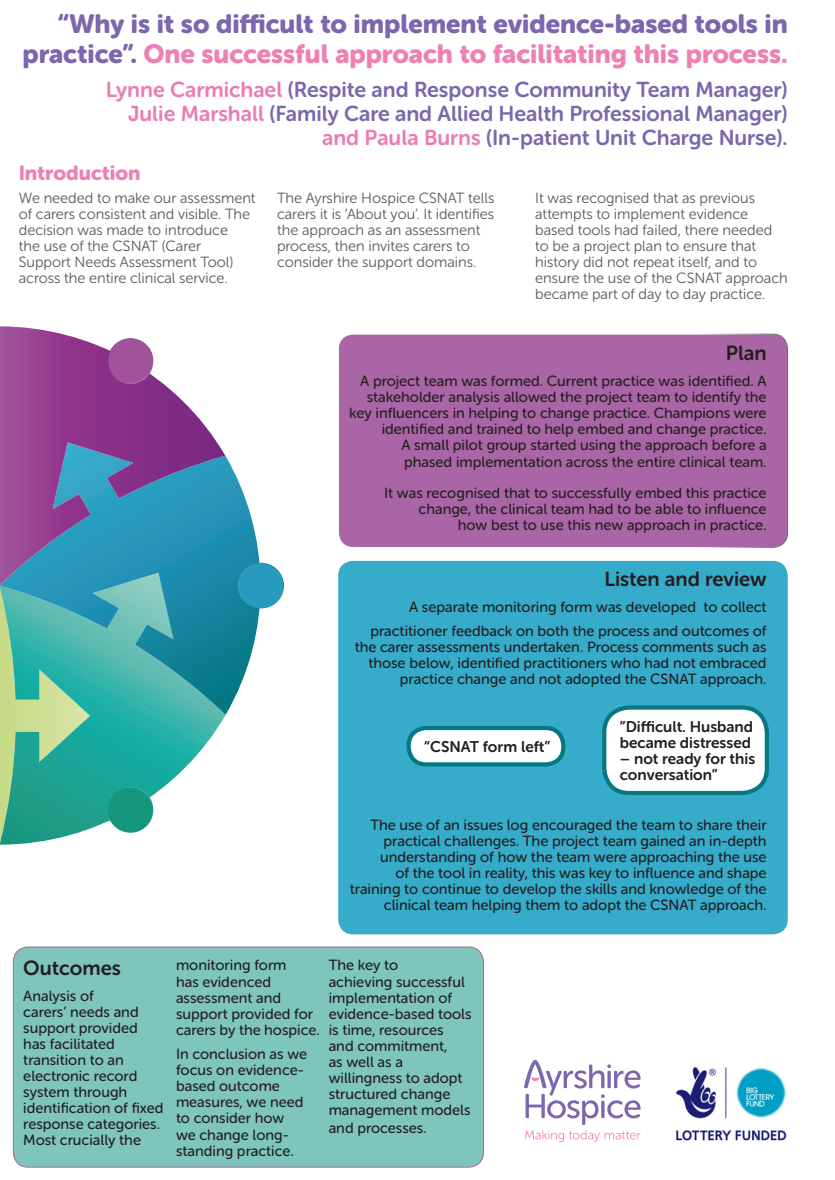
<style>
.page{position:relative;width:835px;height:1180px;background:#fff}
.page>*{position:absolute;margin:0;border:0;box-sizing:border-box;transform-origin:0 0}
.t1{font:26.21px/30px "Museo Sans Rounded 900";color:#7a67ae;text-align:right}
.Stand_First{font:21.45px/23.8px "Museo Sans Rounded 700";color:#7a67ae;text-align:right}
.t2{font:20.3px "Museo Sans Rounded 700";color:#231f20}
.t3{font:20.3px "Museo Sans Rounded 900";color:#ef80b2}
.t4{font:15.4px/16.1px "Museo Sans Rounded 700";color:#231f20}
.t5{font:14.7px/16.1px "Museo Sans Rounded 500";color:#231f20;text-align:right}
.t6{font:14.7px/16.1px "Museo Sans Rounded 300";color:#57585a}
.s1{color:#ef80b2}
.s2{color:#ea7caf}
</style>
<div class="page">
<svg style="left:0;top:715px;width:226px;height:129px"></svg>
<svg style="left:0;top:455px;width:264px;height:260px;background:#52afae"></svg>
<svg style="left:0;top:326px;width:225px;height:259px;background:#7977ad"></svg>
<svg style="left:104px;top:787px;width:53px;height:49px"></svg>
<svg style="left:238px;top:563px;width:46px;height:45px"></svg>
<svg style="left:104px;top:338px;width:53px;height:49px"></svg>
<div style="left:13px;top:947px;width:470px;height:220px;background:#7ec6bc;border-radius:15px"></div>
<div style="left:13px;top:946px;width:470px;height:221px;border:1px solid #a863a4;border-radius:15px"></div>
<div style="left:338px;top:334px;width:449px;height:213px;background:#aa65a6;border-radius:15px"></div>
<div style="left:338px;top:334px;width:449px;height:213px;border:1px solid #fff;border-radius:15px"></div>
<div style="left:338px;top:561px;width:449px;height:373px;background:#36abca;border-radius:15px"></div>
<div style="left:108px;top:338px;width:45px;height:45px;background:#a0539b;border-radius:50%"></div>
<div style="left:239px;top:563px;width:45px;height:45px;background:#279abd;border-radius:50%"></div>
<div style="left:107px;top:787px;width:45px;height:45px;background:#15977e;border-radius:50%"></div>
<div style="left:408px;top:728px;width:155px;height:36px;background:#fff;border-radius:18px"></div>
<div style="left:406px;top:726px;width:159px;height:40px;border:4px solid #077883;border-radius:18px"></div>
<div style="left:604px;top:707px;width:162px;height:86px;background:#fff;border-radius:25px"></div>
<div style="left:602px;top:705px;width:166px;height:90px;border:4px solid #077883;border-radius:25px"></div>
<svg style="left:524px;top:1059px;width:116px;height:83px"></svg>
<img style="left:676px;top:1067px;width:111px;height:74px">
<p class="t1" style="left:22px;top:9px;width:766px">“Why is it so difficult to implement evidence-based tools in practice”. <span class="s1">One successful approach to facilitating this process.</span></p>
<p class="Stand_First" style="left:106px;top:78px;width:683px"><span class="s2">Lynne Carmichael</span> (Respite and Response Community Team Manager)<br><span class="s2">Julie Marshall</span> (Family Care and Allied Health Professional Manager) <span class="s2">and Paula Burns</span> (In-patient Unit Charge Nurse).</p>
<p class="t3" style="left:19px;top:162px;width:123px">Introduction</p>
<p class="t6" style="left:19px;top:190px;width:238px">We needed to make our assessment of carers consistent and visible. The decision was made to introduce<br>the use of the CSNAT (Carer<br>Support Needs Assessment Tool) across the entire clinical service.</p>
<p class="t6" style="left:277px;top:190px;width:219px">The Ayrshire Hospice CSNAT tells carers it is ‘About you’. It identifies the approach as an assessment process, then invites carers to consider the support domains.</p>
<p class="t6" style="left:535px;top:190px;width:254px">It was recognised that as previous attempts to implement evidence based tools had failed, there needed to be a project plan to ensure that history did not repeat itself, and to ensure the use of the CSNAT approach became part of day to day practice.</p>
<p class="t2" style="left:725px;top:342px;width:42px">Plan</p>
<p class="t5" style="left:349px;top:373px;width:419px">A project team was formed. Current practice was identified. A stakeholder analysis allowed the project team to identify the key influencers in helping to change practice. Champions were identified and trained to help embed and change practice.<br>A small pilot group started using the approach before a<br>phased implementation across the entire clinical team.</p>
<p class="t5" style="left:384px;top:485px;width:384px">It was recognised that to successfully embed this practice change, the clinical team had to be able to influence<br>how best to use this new approach in practice.</p>
<p class="t2" style="left:604px;top:567px;width:164px">Listen and review</p>
<p class="t5" style="left:370px;top:595px;width:398px;line-height:23.8px">A separate monitoring form was developed to collect practitioner feedback on both the process and outcomes of</p>
<p class="t5" style="left:354px;top:639px;width:413px">the carer assessments undertaken. Process comments such as those below, identified practitioners who had not embraced practice change and not adopted the CSNAT approach.</p>
<p class="t4" style="left:424px;top:739px;width:128px">“CSNAT form left”</p>
<p class="t4" style="left:619px;top:718px;width:135px">”Difficult. Husband became distressed</p>
<p class="t4" style="left:619px;top:750px;width:137px">– not ready for this conversation”</p>
<p class="t5" style="left:350px;top:816px;width:418px">The use of an issues log encouraged the team to share their practical challenges. The project team gained an in-depth understanding of how the team were approaching the use<br>of the tool in reality, this was key to influence and shape training to continue to develop the skills and knowledge of the clinical team helping them to adopt the CSNAT approach.</p>
<p class="t2" style="left:23px;top:956px;width:99px">Outcomes</p>
<p class="t5" style="left:23px;top:987px;width:142px;text-align:left">Analysis of<br>carers’ needs and support provided has facilitated transition to an electronic record system through identification of fixed response categories.<br>Most crucially the</p>
<p class="t5" style="left:176px;top:957px;width:145px;text-align:left">monitoring form<br>has evidenced assessment and support provided for carers by the hospice.</p>
<p class="t5" style="left:176px;top:1046px;width:133px;text-align:left">In conclusion as we focus on evidence&shy;based outcome measures, we need to consider how we change long&shy;standing practice.</p>
<p class="t5" style="left:328px;top:957px;width:144px;line-height:16.2px;text-align:left">The key to<br>achieving successful implementation of evidence-based tools is time, resources and commitment,<br>as well as a willingness to adopt structured change management models and processes.</p>
</div>
